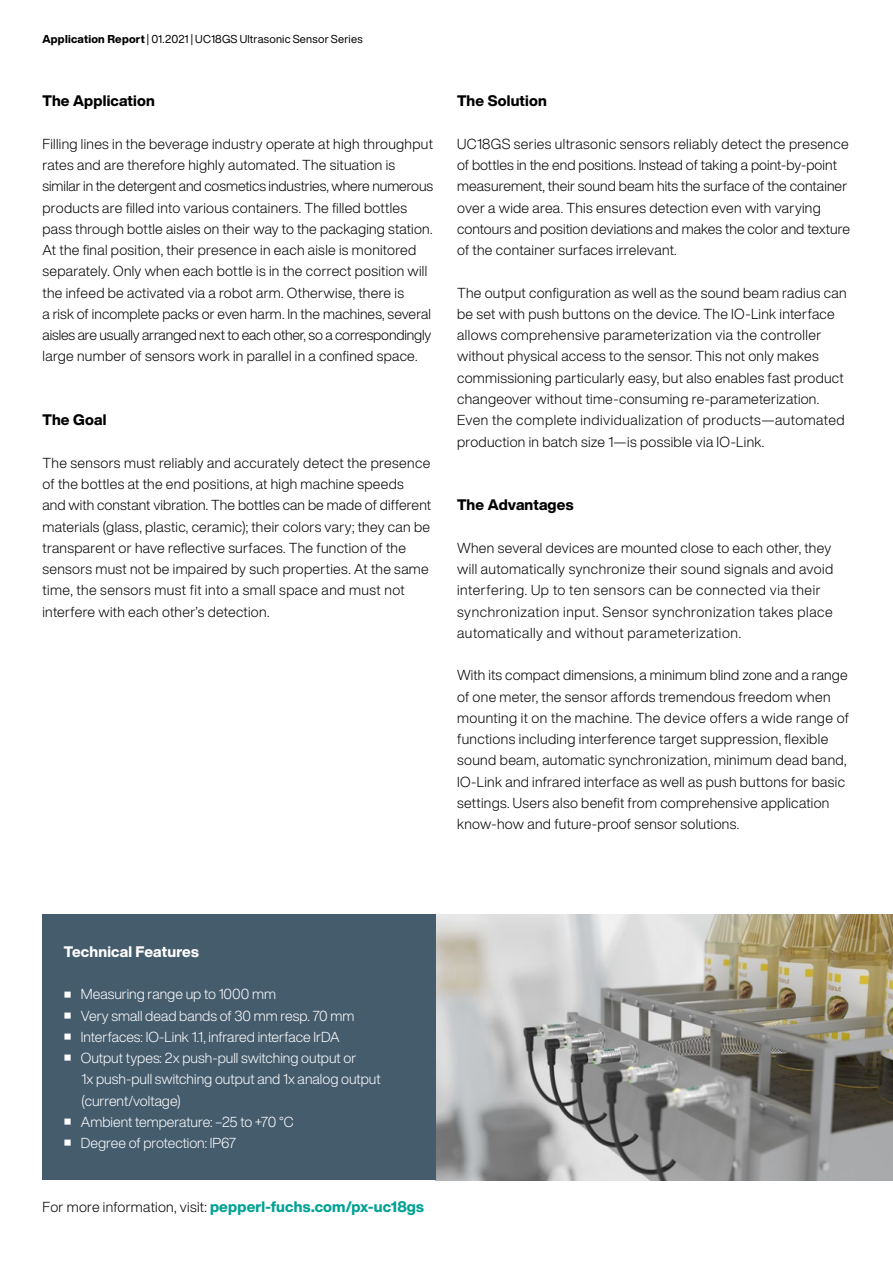
<style>
.page{position:relative;width:893px;height:1263px;background:#fff}
.page>*{position:absolute;margin:0;border:0;box-sizing:border-box;transform-origin:0 0}
.t1{font:800 15px "Helvetica Now Display";letter-spacing:.01em;color:#00a294}
.t2{font:800 15px "Helvetica Now Display";letter-spacing:.01em;color:#000}
.t3{font:800 15px "Helvetica Now Display";letter-spacing:.01em;color:#fff}
.t4{font:300 14.25px/21.3px "Helvetica Now Display";letter-spacing:.02em;color:#000}
.t5{font:300 14.25px/21.3px "Helvetica Now Display";color:#fff}
.t6{font:11.25px "Helvetica Now Display";letter-spacing:.02em;color:#000}
.s1{font-weight:800}
.s2{font-weight:300;font-size:14.25px;color:#000}
</style>
<div class="page">
<img style="left:436px;top:914px;width:457px;height:266px">
<div style="left:43px;top:914px;width:393px;height:266px;background:#455c6d"></div>
<p class="t6" style="left:43px;top:31px;width:322px"><span class="s1">Application Report</span> | 01.2021 | UC18GS Ultrasonic Sensor Series</p>
<p class="t2" style="left:43px;top:91px;width:114px">The Application</p>
<p class="t4" style="left:43px;top:133px;width:392px">Filling lines in the beverage industry operate at high throughput rates and are therefore highly automated. The situation is similar in the detergent and cosmetics industries, where numerous products are filled into various containers. The filled bottles pass through bottle aisles on their way to the packaging station.<br>At the final position, their presence in each aisle is monitored separately. Only when each bottle is in the correct position will the infeed be activated via a robot arm. Otherwise, there is<br>a risk of incomplete packs or even harm. In the machines, several aisles are usually arranged next to each other, so a correspondingly large number of sensors work in parallel in a confined space.</p>
<p class="t2" style="left:43px;top:409px;width:65px">The Goal</p>
<p class="t4" style="left:43px;top:452px;width:390px">The sensors must reliably and accurately detect the presence of the bottles at the end positions, at high machine speeds<br>and with constant vibration. The bottles can be made of different materials (glass, plastic, ceramic); their colors vary; they can be transparent or have reflective surfaces. The function of the sensors must not be impaired by such properties. At the same time, the sensors must fit into a small space and must not interfere with each other’s detection.</p>
<p class="t2" style="left:457px;top:91px;width:91px">The Solution</p>
<p class="t4" style="left:457px;top:133px;width:394px">UC18GS series ultrasonic sensors reliably detect the presence of bottles in the end positions. Instead of taking a point-by-point measurement, their sound beam hits the surface of the container over a wide area. This ensures detection even with varying contours and position deviations and makes the color and texture of the container surfaces irrelevant.</p>
<p class="t4" style="left:457px;top:282px;width:391px">The output configuration as well as the sound beam radius can be set with push buttons on the device. The IO-Link interface allows comprehensive parameterization via the controller without physical access to the sensor. This not only makes commissioning particularly easy, but also enables fast product changeover without time-consuming re-parameterization.<br>Even the complete individualization of products—automated production in batch size 1—is possible via IO-Link.</p>
<p class="t2" style="left:457px;top:495px;width:118px">The Advantages</p>
<p class="t4" style="left:457px;top:537px;width:378px">When several devices are mounted close to each other, they will automatically synchronize their sound signals and avoid interfering. Up to ten sensors can be connected via their synchronization input. Sensor synchronization takes place automatically and without parameterization.</p>
<p class="t4" style="left:457px;top:664px;width:393px">With its compact dimensions, a minimum blind zone and a range of one meter, the sensor affords tremendous freedom when mounting it on the machine. The device offers a wide range of functions including interference target suppression, flexible sound beam, automatic synchronization, minimum dead band, IO-Link and infrared interface as well as push buttons for basic settings. Users also benefit from comprehensive application know-how and future-proof sensor solutions.</p>
<p class="t3" style="left:64px;top:941px;width:137px">Technical Features</p>
<p class="t5" style="left:65px;top:983px;width:213px"><sup>■</sup> Measuring range up to 1000 mm</p>
<p class="t5" style="left:65px;top:1005px;width:291px"><sup>■</sup> Very small dead bands of 30 mm resp. 70 mm</p>
<p class="t5" style="left:65px;top:1026px;width:277px"><sup>■</sup> Interfaces: IO-Link 1.1, infrared interface IrDA</p>
<p class="t5" style="left:82px;top:1047px;width:301px;text-indent:-17px"><sup>■</sup> Output types: 2x push-pull switching output or<br>1x push-pull switching output and 1x analog output (current/voltage)</p>
<p class="t5" style="left:65px;top:1111px;width:230px"><sup>■</sup> Ambient temperature: –25 to +70 °C</p>
<p class="t5" style="left:65px;top:1132px;width:173px"><sup>■</sup> Degree of protection: IP67</p>
<p class="t1" style="left:43px;top:1196px;width:383px"><span class="s2">For more information, visit:</span> pepperl-fuchs.com/px-uc18gs</p>
</div>
